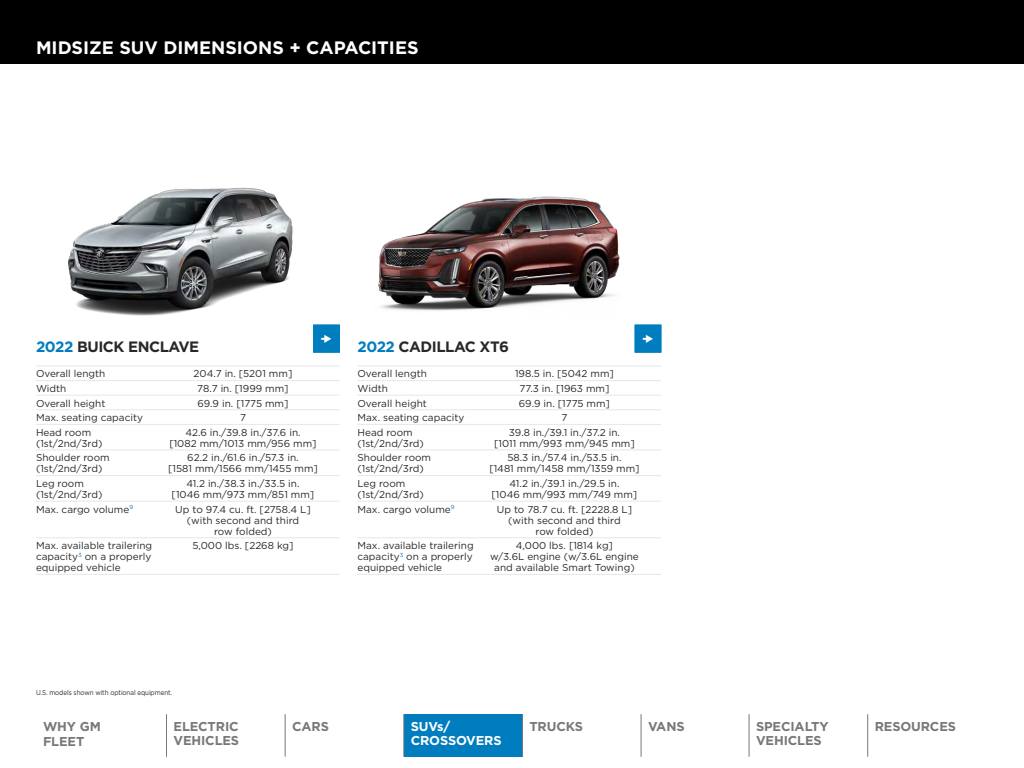
<style>
.page{position:relative;width:1024px;height:768px;background:#fff}
.page>*{position:absolute;margin:0;border:0;box-sizing:border-box;transform-origin:0 0}
.t1{font:700 18px "Gotham";color:#fff}
.t2{font:700 15px "Gotham";letter-spacing:-.03em;color:#292829}
.t3{font:700 12.8px/14.9px "Gotham";letter-spacing:-.01em;color:#77787b}
.t4{font:700 12.8px/14.2px "Gotham";letter-spacing:-.01em;color:#fff}
.t5{font:10px/11px "Gotham";color:#292829;text-align:center}
.t6{font:7px "Gotham";letter-spacing:-.01em;color:#292829;scale:.9 1}
.s1{color:#007dbe}
</style>
<div class="page">
<img style="left:378px;top:196px;width:242px;height:115px">
<img style="left:68px;top:187px;width:256px;height:138px">
<div style="left:404px;top:714px;width:118px;height:43px;background:#007dbe"></div>
<hr style="left:166px;top:714px;width:1px;height:43px;background:#77787b">
<hr style="left:285px;top:714px;width:1px;height:43px;background:#77787b">
<hr style="left:403px;top:714px;width:1px;height:43px;background:#77787b">
<hr style="left:522px;top:714px;width:1px;height:43px;background:#77787b">
<hr style="left:641px;top:714px;width:1px;height:43px;background:#77787b">
<hr style="left:749px;top:714px;width:1px;height:43px;background:#77787b">
<hr style="left:867px;top:714px;width:1px;height:43px;background:#77787b">
<div style="left:0;top:0;width:1024px;height:63px;background:#000"></div>
<hr style="left:36px;top:366px;width:304px;height:1px;background:#e6e7e8">
<hr style="left:36px;top:380px;width:304px;height:1px;background:#e6e7e8">
<hr style="left:36px;top:395px;width:304px;height:1px;background:#e6e7e8">
<hr style="left:36px;top:410px;width:304px;height:1px;background:#e6e7e8">
<hr style="left:36px;top:424px;width:304px;height:1px;background:#e6e7e8">
<hr style="left:36px;top:450px;width:304px;height:1px;background:#e6e7e8">
<hr style="left:36px;top:475px;width:304px;height:1px;background:#e6e7e8">
<hr style="left:36px;top:501px;width:304px;height:1px;background:#e6e7e8">
<hr style="left:36px;top:538px;width:304px;height:1px;background:#e6e7e8">
<hr style="left:36px;top:574px;width:304px;height:1px;background:#e6e7e8">
<hr style="left:357px;top:366px;width:304px;height:1px;background:#e6e7e8">
<hr style="left:357px;top:380px;width:304px;height:1px;background:#e6e7e8">
<hr style="left:357px;top:395px;width:304px;height:1px;background:#e6e7e8">
<hr style="left:357px;top:410px;width:304px;height:1px;background:#e6e7e8">
<hr style="left:357px;top:424px;width:304px;height:1px;background:#e6e7e8">
<hr style="left:357px;top:450px;width:304px;height:1px;background:#e6e7e8">
<hr style="left:357px;top:475px;width:304px;height:1px;background:#e6e7e8">
<hr style="left:357px;top:501px;width:304px;height:1px;background:#e6e7e8">
<hr style="left:357px;top:538px;width:304px;height:1px;background:#e6e7e8">
<hr style="left:357px;top:574px;width:304px;height:1px;background:#e6e7e8">
<svg style="left:313px;top:325px;width:27px;height:27px"></svg>
<svg style="left:635px;top:325px;width:26px;height:27px"></svg>
<h1 class="t1" style="left:36px;top:36px;width:384px">MIDSIZE SUV DIMENSIONS + CAPACITIES</h1>
<h2 class="t2" style="left:36px;top:337px;width:165px"><span class="s1">2022</span> BUICK ENCLAVE</h2>
<p class="t5" style="left:36px;top:368px;width:71px">Overall length</p>
<p class="t5" style="left:194px;top:368px;width:100px">204.7 in. [5201 mm]</p>
<p class="t5" style="left:36px;top:383px;width:32px">Width</p>
<p class="t5" style="left:197px;top:383px;width:93px">78.7 in. [1999 mm]</p>
<p class="t5" style="left:36px;top:397px;width:71px">Overall height</p>
<p class="t5" style="left:197px;top:397px;width:93px">69.9 in. [1775 mm]</p>
<p class="t5" style="left:36px;top:412px;width:108px">Max. seating capacity</p>
<p class="t5" style="left:240px;top:412px;width:7px">7</p>
<p class="t5" style="left:36px;top:427px;width:57px">Head room</p>
<p class="t5" style="left:185px;top:427px;width:117px">42.6 in./39.8 in./37.6 in.</p>
<p class="t5" style="left:36px;top:438px;width:68px">(1st/2nd/3rd)</p>
<p class="t5" style="left:169px;top:438px;width:149px">[1082 mm/1013 mm/956 mm]</p>
<p class="t5" style="left:36px;top:452px;width:75px">Shoulder room</p>
<p class="t5" style="left:187px;top:452px;width:113px">62.2 in./61.6 in./57.3 in.</p>
<p class="t5" style="left:36px;top:463px;width:68px">(1st/2nd/3rd)</p>
<p class="t5" style="left:168px;top:463px;width:151px">[1581 mm/1566 mm/1455 mm]</p>
<p class="t5" style="left:36px;top:478px;width:49px">Leg room</p>
<p class="t5" style="left:186px;top:478px;width:115px">41.2 in./38.3 in./33.5 in.</p>
<p class="t5" style="left:36px;top:489px;width:68px">(1st/2nd/3rd)</p>
<p class="t5" style="left:172px;top:489px;width:144px">[1046 mm/973 mm/851 mm]</p>
<p class="t5" style="left:36px;top:503px;width:99px">Max. cargo volume<sup>9</sup></p>
<p class="t5" style="left:175px;top:503px;width:137px">Up to 97.4 cu. ft. [2758.4 L] (with second and third<br>row folded)</p>
<p class="t5" style="left:36px;top:540px;width:118px">Max. available trailering</p>
<p class="t5" style="left:192px;top:540px;width:103px">5,000 lbs. [2268 kg]</p>
<p class="t5" style="left:36px;top:551px;width:117px;text-align:left">capacity<sup>3</sup> on a properly equipped vehicle</p>
<h2 class="t2" style="left:357px;top:337px;width:153px"><span class="s1">2022</span> CADILLAC XT6</h2>
<p class="t5" style="left:357px;top:368px;width:71px">Overall length</p>
<p class="t5" style="left:515px;top:368px;width:100px">198.5 in. [5042 mm]</p>
<p class="t5" style="left:357px;top:383px;width:32px">Width</p>
<p class="t5" style="left:519px;top:383px;width:92px">77.3 in. [1963 mm]</p>
<p class="t5" style="left:357px;top:397px;width:71px">Overall height</p>
<p class="t5" style="left:519px;top:397px;width:93px">69.9 in. [1775 mm]</p>
<p class="t5" style="left:357px;top:412px;width:108px">Max. seating capacity</p>
<p class="t5" style="left:562px;top:412px;width:7px">7</p>
<p class="t5" style="left:357px;top:427px;width:57px">Head room</p>
<p class="t5" style="left:509px;top:427px;width:113px">39.8 in./39.1 in./37.2 in.</p>
<p class="t5" style="left:357px;top:438px;width:68px">(1st/2nd/3rd)</p>
<p class="t5" style="left:494px;top:438px;width:142px">[1011 mm/993 mm/945 mm]</p>
<p class="t5" style="left:357px;top:452px;width:75px">Shoulder room</p>
<p class="t5" style="left:507px;top:452px;width:116px">58.3 in./57.4 in./53.5 in.</p>
<p class="t5" style="left:357px;top:463px;width:68px">(1st/2nd/3rd)</p>
<p class="t5" style="left:489px;top:463px;width:152px">[1481 mm/1458 mm/1359 mm]</p>
<p class="t5" style="left:357px;top:478px;width:49px">Leg room</p>
<p class="t5" style="left:509px;top:478px;width:112px">41.2 in./39.1 in./29.5 in.</p>
<p class="t5" style="left:357px;top:489px;width:68px">(1st/2nd/3rd)</p>
<p class="t5" style="left:492px;top:489px;width:147px">[1046 mm/993 mm/749 mm]</p>
<p class="t5" style="left:357px;top:503px;width:99px">Max. cargo volume<sup>9</sup></p>
<p class="t5" style="left:497px;top:503px;width:137px">Up to 78.7 cu. ft. [2228.8 L] (with second and third<br>row folded)</p>
<p class="t5" style="left:357px;top:540px;width:118px">Max. available trailering</p>
<p class="t5" style="left:516px;top:540px;width:99px">4,000 lbs. [1814 kg]</p>
<p class="t5" style="left:357px;top:551px;width:117px">capacity<sup>3</sup> on a properly</p>
<p class="t5" style="left:490px;top:551px;width:150px">w/3.6L engine (w/3.6L engine</p>
<p class="t5" style="left:357px;top:562px;width:86px">equipped vehicle</p>
<p class="t5" style="left:494px;top:562px;width:142px">and available Smart Towing)</p>
<p class="t6" style="left:36px;top:688px;width:153px">U.S. models shown with optional equipment.</p>
<p class="t3" style="left:43px;top:719px;width:59px">WHY GM<br>FLEET</p>
<p class="t3" style="left:174px;top:720px;width:67px;line-height:13.5px">ELECTRIC<br>VEHICLES</p>
<p class="t3" style="left:292px;top:719px;width:38px">CARS</p>
<p class="t4" style="left:411px;top:720px;width:92px">SUVs/<br>CROSSOVERS</p>
<p class="t3" style="left:529px;top:719px;width:55px">TRUCKS</p>
<p class="t3" style="left:648px;top:719px;width:38px">VANS</p>
<p class="t3" style="left:756px;top:720px;width:74px;line-height:14.2px">SPECIALTY<br>VEHICLES</p>
<p class="t3" style="left:875px;top:719px;width:83px">RESOURCES</p>
</div>
